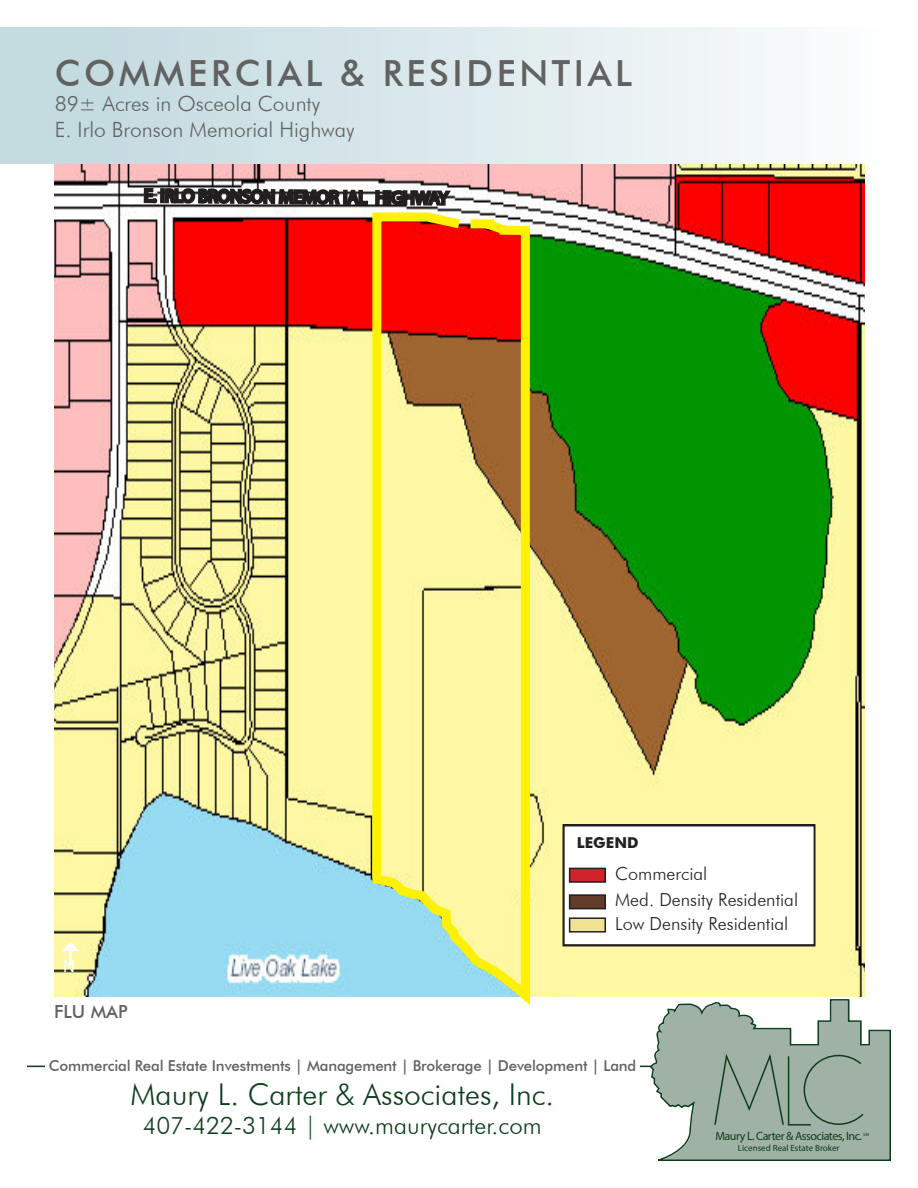
<style>
.page{position:relative;width:918px;height:1188px;background:#fff}
.page>*{position:absolute;margin:0;border:0;box-sizing:border-box;transform-origin:0 0}
.t1{font:500 36px "Futura BT";letter-spacing:.1em;color:#626262}
.t2{font:300 30px "Futura BT";color:#0e3d1c}
.t3{font:300 24px "Futura BT";color:#0e3d1c}
.t4{font:300 21px/25.2px "Futura BT";color:#626262}
.t5{font:300 18px/26.7px "Futura BT";color:#231f20}
.t6{font:500 18px "Futura BT";color:#626262}
.t7{font:18px "Myriad Pro";color:#fff}
.t8{font:500 15px "Futura BT";letter-spacing:-.01em;color:#626262}
.t9{font:700 15px "Futura BT";color:#231f20}
.t10{font:12px "Myriad Pro";letter-spacing:-.04em;color:#0e3d1c}
.t11{font:9px "Myriad Pro";color:#0e3d1c}
.t12{font:4.5px "Myriad Pro";color:#0e3d1c}
</style>
<div class="page">
<div style="left:0;top:27px;width:918px;height:137px;background:linear-gradient(to right,#bed7dd,#fefefe)"></div>
<img style="left:54px;top:165px;width:810px;height:832px">
<hr style="left:27px;top:1066px;width:643px;height:1px;background:#0e3d1c">
<div style="left:46px;top:1058px;width:594px;height:15px;background:#fff"></div>
<svg style="left:649px;top:999px;width:242px;height:162px"></svg>
<hr style="left:69px;top:948px;width:3px;height:17px;background:#fff">
<svg style="left:62px;top:942px;width:17px;height:9px"></svg>
<svg style="left:142px;top:186px;width:15px;height:19px"></svg>
<div style="left:160px;top:188px;width:5px;height:15px;border:3px solid #231f20"></div>
<svg style="left:163px;top:145px;width:291px;height:103px;background:#be8586"></svg>
<svg style="left:565px;top:827px;width:248px;height:116px"></svg>
<div style="left:562px;top:824px;width:254px;height:122px;border:2px solid #231f20"></div>
<div style="left:570px;top:868px;width:35px;height:14px;background:#d1232a"></div>
<div style="left:569px;top:868px;width:37px;height:15px;border:2px solid #231f20"></div>
<div style="left:570px;top:895px;width:35px;height:14px;background:#623b29"></div>
<div style="left:569px;top:894px;width:37px;height:15px;border:2px solid #231f20"></div>
<div style="left:570px;top:918px;width:35px;height:14px;background:#efe391"></div>
<div style="left:569px;top:917px;width:37px;height:16px;border:2px solid #231f20"></div>
<svg style="left:368px;top:208px;width:166px;height:797px;background:#e7c575"></svg>
<h1 class="t1" style="left:55px;top:51px;width:579px">COMMERCIAL &amp; RESIDENTIAL</h1>
<h3 class="t4" style="left:55px;top:91px;width:301px">89± Acres in Osceola County<br>E. Irlo Bronson Memorial Highway</h3>
<p class="t7" style="left:63px;top:955px;width:13px">N</p>
<p class="t6" style="left:54px;top:1000px;width:75px">FLU MAP</p>
<p class="t9" style="left:577px;top:834px;width:63px">LEGEND</p>
<p class="t5" style="left:615px;top:860px;width:184px">Commercial<br>Med. Density Residential</p>
<p class="t5" style="left:615px;top:910px;width:175px">Low Density Residential</p>
<p class="t8" style="left:49px;top:1057px;width:589px">Commercial Real Estate Investments | Management | Brokerage | Development | Land</p>
<h2 class="t2" style="left:130px;top:1076px;width:425px">Maury L. Carter &amp; Associates, Inc.</h2>
<h3 class="t3" style="left:143px;top:1111px;width:401px">407-422-3144 | www.maurycarter.com</h3>
<p class="t10" style="left:715px;top:1129px;width:148px">Maury L. Carter &amp; Associates, Inc.</p>
<p class="t11" style="left:738px;top:1142px;width:103px">Licensed Real Estate Broker</p>
<p class="t12" style="left:863px;top:1131px;width:7px">SM</p>
</div>
